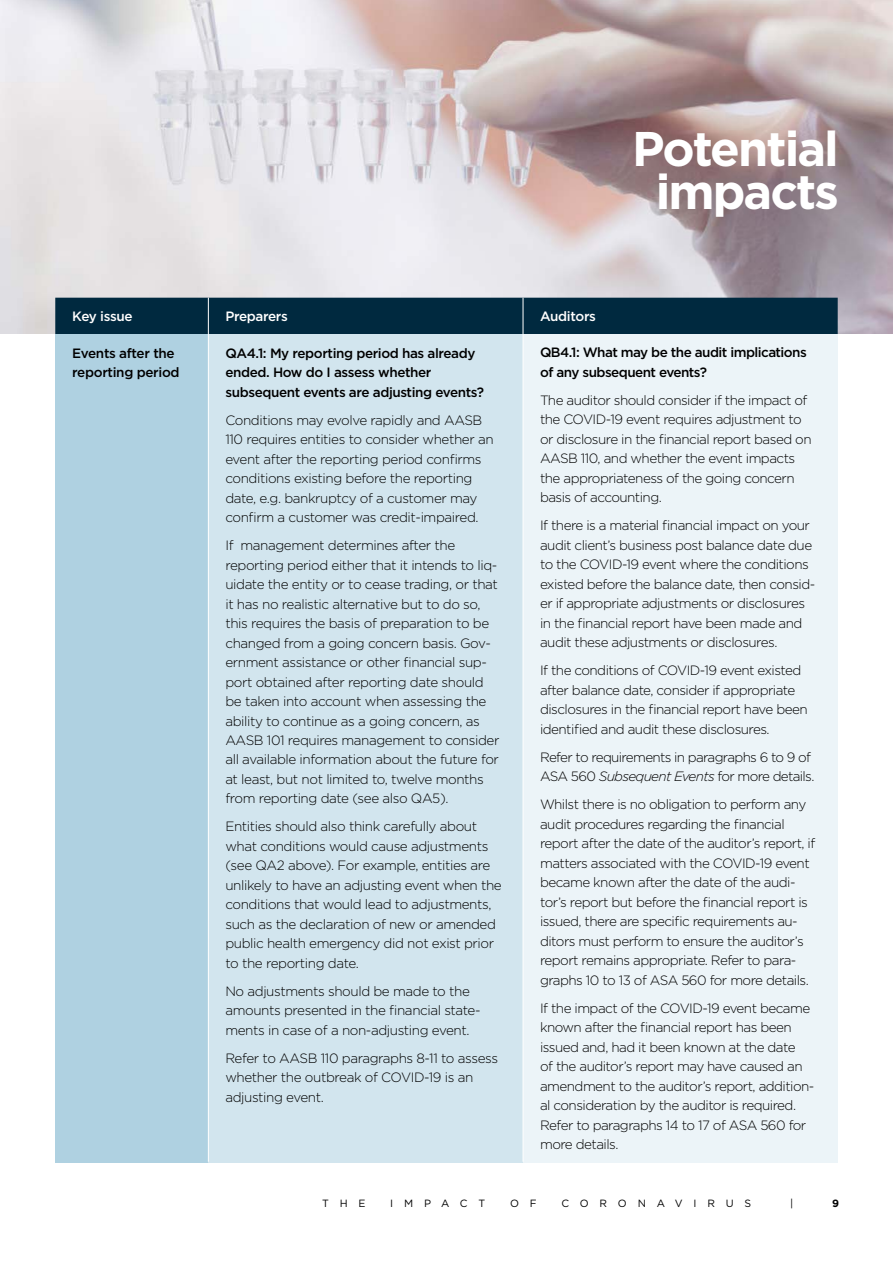
<style>
.page{position:relative;width:893px;height:1263px;background:#fff}
.page>*{position:absolute;margin:0;border:0;box-sizing:border-box;transform-origin:0 0}
.t1{font:700 48.6px/43px "Gotham";letter-spacing:-.04em;color:#fff;text-align:center}
.t2{font:300 13.5px/19.5px "Gotham";letter-spacing:-.04em;color:#000}
.t3{font:500 13.5px/19.5px "Gotham";letter-spacing:-.03em;color:#000}
.t4{font:500 13.5px "Gotham";letter-spacing:-.025em;color:#fff}
.t5{font:10.5px "Gotham";letter-spacing:1.03em;color:#000}
.t6{font:700 10.5px "Gotham";color:#000}
.s1{font-style:italic}
</style>
<div class="page">
<img style="left:1px;top:0;width:892px;height:334px">
<div style="left:55px;top:298px;width:783px;height:36px;background:#00293f"></div>
<div style="left:55px;top:334px;width:153px;height:828px;background:#afd1e1"></div>
<div style="left:208px;top:334px;width:315px;height:828px;background:#d2e5ee"></div>
<div style="left:523px;top:334px;width:315px;height:828px;background:#ecf4f8"></div>
<hr style="left:208px;top:334px;width:1px;height:828px;background:#fff">
<hr style="left:523px;top:334px;width:1px;height:828px;background:#fff">
<hr style="left:208px;top:298px;width:1px;height:36px;background:#fff">
<hr style="left:523px;top:298px;width:1px;height:36px;background:#fff">
<h1 class="t1" style="left:632px;top:127px;width:208px">Potential impacts</h1>
<p class="t4" style="left:72px;top:308px;width:62px">Key issue</p>
<p class="t4" style="left:225px;top:308px;width:64px">Preparers</p>
<p class="t4" style="left:540px;top:308px;width:57px">Auditors</p>
<p class="t3" style="left:72px;top:343px;width:109px">Events after the reporting period</p>
<p class="t3" style="left:225px;top:343px;width:260px">QA4.1: My reporting period has already ended. How do I assess whether subsequent events are adjusting events?</p>
<p class="t2" style="left:225px;top:410px;width:270px">Conditions may evolve rapidly and AASB 110 requires entities to consider whether an event after the reporting period confirms conditions existing before the reporting date, e.g. bankruptcy of a customer may confirm a customer was credit-impaired.</p>
<p class="t2" style="left:225px;top:535px;width:276px">If management determines after the reporting period either that it intends to liq&shy;uidate the entity or to cease trading, or that it has no realistic alternative but to do so, this requires the basis of preparation to be changed from a going concern basis. Gov&shy;ernment assistance or other financial sup&shy;port obtained after reporting date should be taken into account when assessing the ability to continue as a going concern, as AASB 101 requires management to consider all available information about the future for at least, but not limited to, twelve months from reporting date (see also QA5).</p>
<p class="t2" style="left:225px;top:816px;width:278px">Entities should also think carefully about what conditions would cause adjustments (see QA2 above). For example, entities are unlikely to have an adjusting event when the conditions that would lead to adjustments, such as the declaration of new or amended public health emergency did not exist prior to the reporting date.</p>
<p class="t2" style="left:225px;top:981px;width:257px">No adjustments should be made to the amounts presented in the financial state&shy;ments in case of a non-adjusting event.</p>
<p class="t2" style="left:225px;top:1048px;width:274px">Refer to AASB 110 paragraphs 8-11 to assess whether the outbreak of COVID-19 is an adjusting event.</p>
<p class="t3" style="left:540px;top:343px;width:268px">QB4.1: What may be the audit implications of any subsequent events?</p>
<p class="t2" style="left:540px;top:390px;width:273px">The auditor should consider if the impact of the COVID-19 event requires adjustment to or disclosure in the financial report based on AASB 110, and whether the event impacts the appropriateness of the going concern basis of accounting.</p>
<p class="t2" style="left:540px;top:515px;width:277px">If there is a material financial impact on your audit client’s business post balance date due to the COVID-19 event where the conditions existed before the balance date, then consid&shy;er if appropriate adjustments or disclosures in the financial report have been made and audit these adjustments or disclosures.</p>
<p class="t2" style="left:540px;top:660px;width:269px">If the conditions of COVID-19 event existed after balance date, consider if appropriate disclosures in the financial report have been identified and audit these disclosures.</p>
<p class="t2" style="left:540px;top:747px;width:276px">Refer to requirements in paragraphs 6 to 9 of<br>ASA 560 <span class="s1">Subsequent Events</span> for more details.</p>
<p class="t2" style="left:540px;top:794px;width:277px">Whilst there is no obligation to perform any audit procedures regarding the financial report after the date of the auditor’s report, if matters associated with the COVID-19 event became known after the date of the audi&shy;tor’s report but before the financial report is issued, there are specific requirements au&shy;ditors must perform to ensure the auditor’s report remains appropriate. Refer to para&shy;graphs 10 to 13 of ASA 560 for more details.</p>
<p class="t2" style="left:540px;top:998px;width:276px">If the impact of the COVID-19 event became known after the financial report has been issued and, had it been known at the date<br>of the auditor’s report may have caused an amendment to the auditor’s report, addition&shy;al consideration by the auditor is required.<br>Refer to paragraphs 14 to 17 of ASA 560 for more details.</p>
<p class="t5" style="left:322px;top:1196px;width:45px">THE</p>
<p class="t5" style="left:390px;top:1196px;width:96px">IMPACT</p>
<p class="t5" style="left:510px;top:1196px;width:28px">O F</p>
<p class="t5" style="left:561px;top:1196px;width:191px">CORONAVIRUS</p>
<p class="t5" style="left:790px;top:1196px;width:5px">|</p>
<p class="t6" style="left:832px;top:1196px;width:8px">9</p>
</div>
